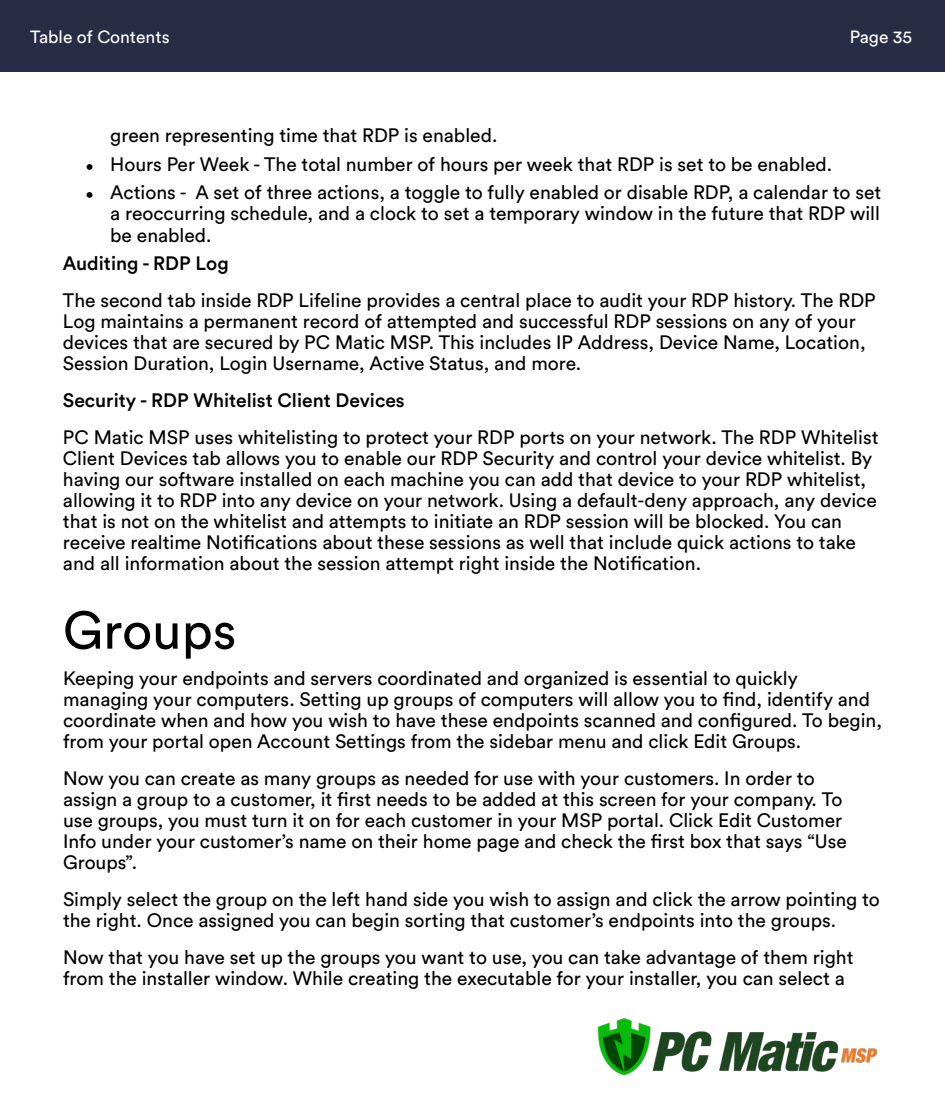
<style>
.page{position:relative;width:945px;height:1097px;background:#fff}
.page>*{position:absolute;margin:0;border:0;box-sizing:border-box;transform-origin:0 0}
.t1{font:52.5px "Circular Std";color:#000}
.t2{font:19.25px/21px "Circular Std";color:#000}
.t3{font:500 19.25px "Circular Std";color:#000}
.t4{font:17.5px "Circular Std";color:#fff}
.s1{font-size:14px}
</style>
<div class="page">
<div style="left:0;top:0;width:945px;height:71px;background:#262d44"></div>
<img style="left:597px;top:1018px;width:281px;height:58px">
<p class="t4" style="left:30px;top:26px;width:141px">Table of Contents</p>
<p class="t4" style="left:850px;top:26px;width:64px">Page 35</p>
<p class="t2" style="left:110px;top:124px;width:389px">green representing time that RDP is enabled.</p>
<p class="t2" style="left:86px;top:153px;width:748px"><span class="s1">•</span> Hours Per Week - The total number of hours per week that RDP is set to be enabled.</p>
<p class="t2" style="left:110px;top:182px;width:773px;text-align:justify;text-indent:-24px"><span class="s1">•</span> Actions - A set of three actions, a toggle to fully enabled or disable RDP, a calendar to set a reoccurring schedule, and a clock to set a temporary window in the future that RDP will be enabled.</p>
<p class="t3" style="left:63px;top:251px;width:167px">Auditing - RDP Log</p>
<p class="t2" style="left:63px;top:289px;width:814px">The second tab inside RDP Lifeline provides a central place to audit your RDP history. The RDP Log maintains a permanent record of attempted and successful RDP sessions on any of your devices that are secured by PC Matic MSP. This includes IP Address, Device Name, Location, Session Duration, Login Username, Active Status, and more.</p>
<p class="t3" style="left:63px;top:388px;width:343px">Security - RDP Whitelist Client Devices</p>
<p class="t2" style="left:63px;top:426px;width:817px">PC Matic MSP uses whitelisting to protect your RDP ports on your network. The RDP Whitelist Client Devices tab allows you to enable our RDP Security and control your device whitelist. By having our software installed on each machine you can add that device to your RDP whitelist, allowing it to RDP into any device on your network. Using a default-deny approach, any device that is not on the whitelist and attempts to initiate an RDP session will be blocked. You can receive realtime Notifications about these sessions as well that include quick actions to take and all information about the session attempt right inside the Notification.</p>
<h1 class="t1" style="left:63px;top:598px;width:175px">Groups</h1>
<p class="t2" style="left:63px;top:667px;width:821px">Keeping your endpoints and servers coordinated and organized is essential to quickly managing your computers. Setting up groups of computers will allow you to find, identify and coordinate when and how you wish to have these endpoints scanned and configured. To begin, from your portal open Account Settings from the sidebar menu and click Edit Groups.</p>
<p class="t2" style="left:63px;top:767px;width:785px">Now you can create as many groups as needed for use with your customers. In order to assign a group to a customer, it first needs to be added at this screen for your company. To use groups, you must turn it on for each customer in your MSP portal. Click Edit Customer Info under your customer’s name on their home page and check the first box that says “Use Groups”.</p>
<p class="t2" style="left:63px;top:888px;width:818px">Simply select the group on the left hand side you wish to assign and click the arrow pointing to the right. Once assigned you can begin sorting that customer’s endpoints into the groups.</p>
<p class="t2" style="left:63px;top:946px;width:792px">Now that you have set up the groups you want to use, you can take advantage of them right from the installer window. While creating the executable for your installer, you can select a</p>
</div>
